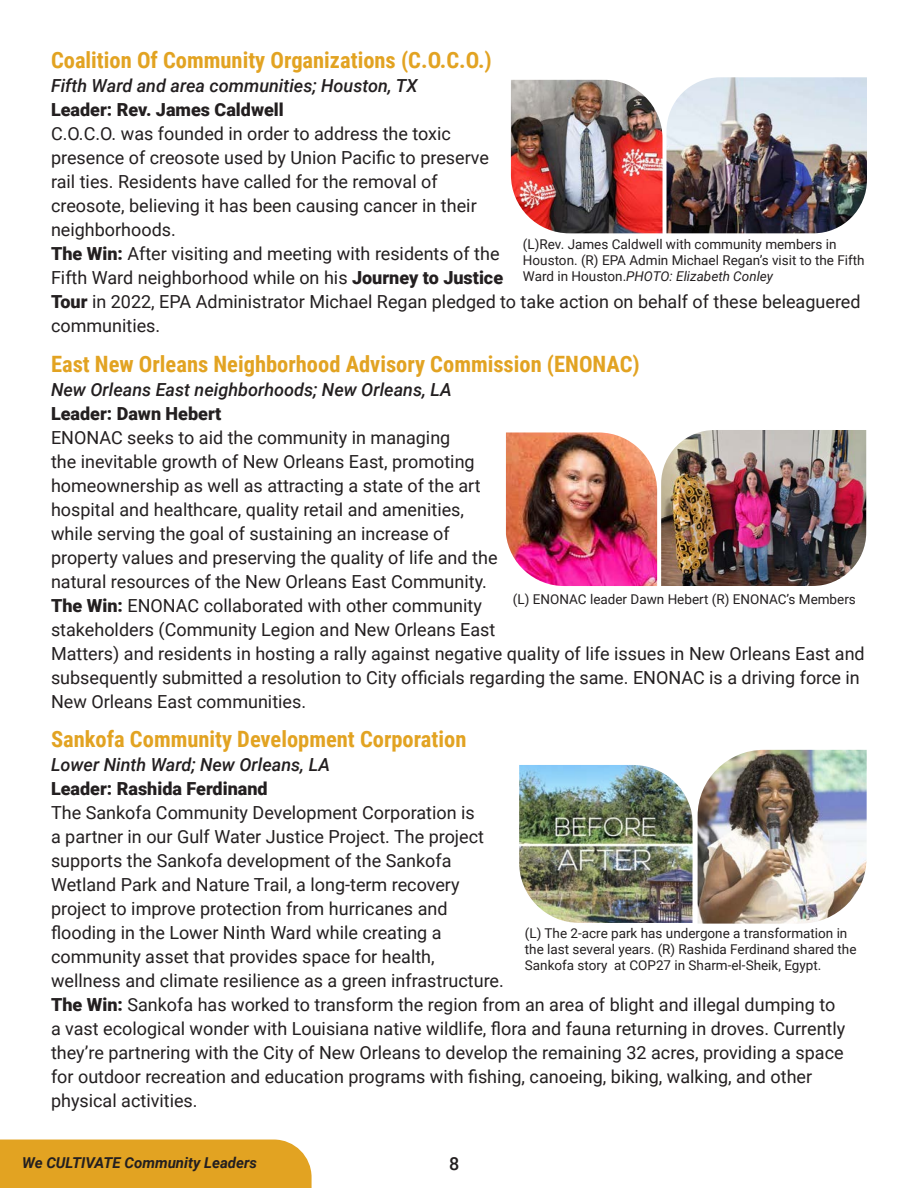
<style>
.page{position:relative;width:918px;height:1188px;background:#fff}
.page>*{position:absolute;margin:0;border:0;box-sizing:border-box;transform-origin:0 0}
.t1{font:700 22.5px "Roboto Condensed";color:#e2a322}
.t2{font:18px/24px "Roboto";color:#231f20}
.t3{font:italic 500 18px "Roboto";color:#231f20}
.t4{font:900 18px "Roboto";color:#231f20}
.t5{font:500 18px "Roboto";color:#231f20}
.t6{font:italic 700 15px "Roboto";color:#231f20}
.t7{font:13.5px/16.2px "Roboto";color:#231f20}
.s1{font-weight:900}
.s2{font-style:italic}
</style>
<div class="page">
<div style="left:0;top:1140px;width:312px;height:48px;background:#e2a322"></div>
<img style="left:667px;top:77px;width:200px;height:156px">
<img style="left:511px;top:80px;width:152px;height:153px">
<img style="left:698px;top:750px;width:169px;height:174px">
<img style="left:519px;top:765px;width:174px;height:158px">
<img style="left:661px;top:430px;width:205px;height:156px">
<img style="left:506px;top:432px;width:151px;height:154px">
<p class="t1" style="left:51px;top:44px;width:442px">Coalition Of Community Organizations (C.O.C.O.)</p>
<p class="t3" style="left:51px;top:73px;width:368px">Fifth Ward and area communities; Houston, TX</p>
<p class="t4" style="left:51px;top:97px;width:234px">Leader: Rev. James Caldwell</p>
<p class="t2" style="left:51px;top:121px;width:440px">C.O.C.O. was founded in order to address the toxic presence of creosote used by Union Pacific to preserve rail ties. Residents have called for the removal of creosote, believing it has been causing cancer in their neighborhoods.</p>
<p class="t2" style="left:51px;top:241px;width:811px"><span class="s1">The Win:</span> After visiting and meeting with residents of the<br>Fifth Ward neighborhood while on his <span class="s1">Journey to Justice<br>Tour</span> in 2022, EPA Administrator Michael Regan pledged to take action on behalf of these beleaguered communities.</p>
<p class="t1" style="left:51px;top:349px;width:590px">East New Orleans Neighborhood Advisory Commission (ENONAC)</p>
<p class="t3" style="left:51px;top:377px;width:402px">New Orleans East neighborhoods; New Orleans, LA</p>
<p class="t4" style="left:51px;top:401px;width:172px">Leader: Dawn Hebert</p>
<p class="t2" style="left:51px;top:425px;width:448px">ENONAC seeks to aid the community in managing<br>the inevitable growth of New Orleans East, promoting homeownership as well as attracting a state of the art hospital and healthcare, quality retail and amenities, while serving the goal of sustaining an increase of property values and preserving the quality of life and the natural resources of the New Orleans East Community.</p>
<p class="t2" style="left:51px;top:593px;width:815px"><span class="s1">The Win:</span> ENONAC collaborated with other community<br>stakeholders (Community Legion and New Orleans East<br>Matters) and residents in hosting a rally against negative quality of life issues in New Orleans East and subsequently submitted a resolution to City officials regarding the same. ENONAC is a driving force in New Orleans East communities.</p>
<p class="t1" style="left:51px;top:724px;width:417px">Sankofa Community Development Corporation</p>
<p class="t3" style="left:51px;top:752px;width:281px">Lower Ninth Ward; New Orleans, LA</p>
<p class="t4" style="left:51px;top:776px;width:218px">Leader: Rashida Ferdinand</p>
<p class="t2" style="left:51px;top:800px;width:435px">The Sankofa Community Development Corporation is a partner in our Gulf Water Justice Project. The project supports the Sankofa development of the Sankofa Wetland Park and Nature Trail, a long-term recovery project to improve protection from hurricanes and flooding in the Lower Ninth Ward while creating a community asset that provides space for health,</p>
<p class="t2" style="left:51px;top:968px;width:454px">wellness and climate resilience as a green infrastructure.</p>
<p class="t2" style="left:51px;top:992px;width:796px"><span class="s1">The Win:</span> Sankofa has worked to transform the region from an area of blight and illegal dumping to a vast ecological wonder with Louisiana native wildlife, flora and fauna returning in droves. Currently they’re partnering with the City of New Orleans to develop the remaining 32 acres, providing a space for outdoor recreation and education programs with fishing, canoeing, biking, walking, and other physical activities.</p>
<p class="t7" style="left:523px;top:235px;width:343px">(L)Rev. James Caldwell with community members in<br>Houston. (R) EPA Admin Michael Regan’s visit to the Fifth<br>Ward in Houston.<span class="s2">PHOTO: Elizabeth Conley</span></p>
<p class="t7" style="left:513px;top:590px;width:344px">(L) ENONAC leader Dawn Hebert (R) ENONAC’s Members</p>
<p class="t7" style="left:525px;top:924px;width:333px">(L) The 2-acre park has undergone a transformation in the last several years. (R) Rashida Ferdinand shared the<br>Sankofa story at COP27 in Sharm-el-Sheik, Egypt.</p>
<p class="t6" style="left:22px;top:1152px;width:236px">We CULTIVATE Community Leaders</p>
<p class="t5" style="left:449px;top:1151px;width:12px">8</p>
</div>
